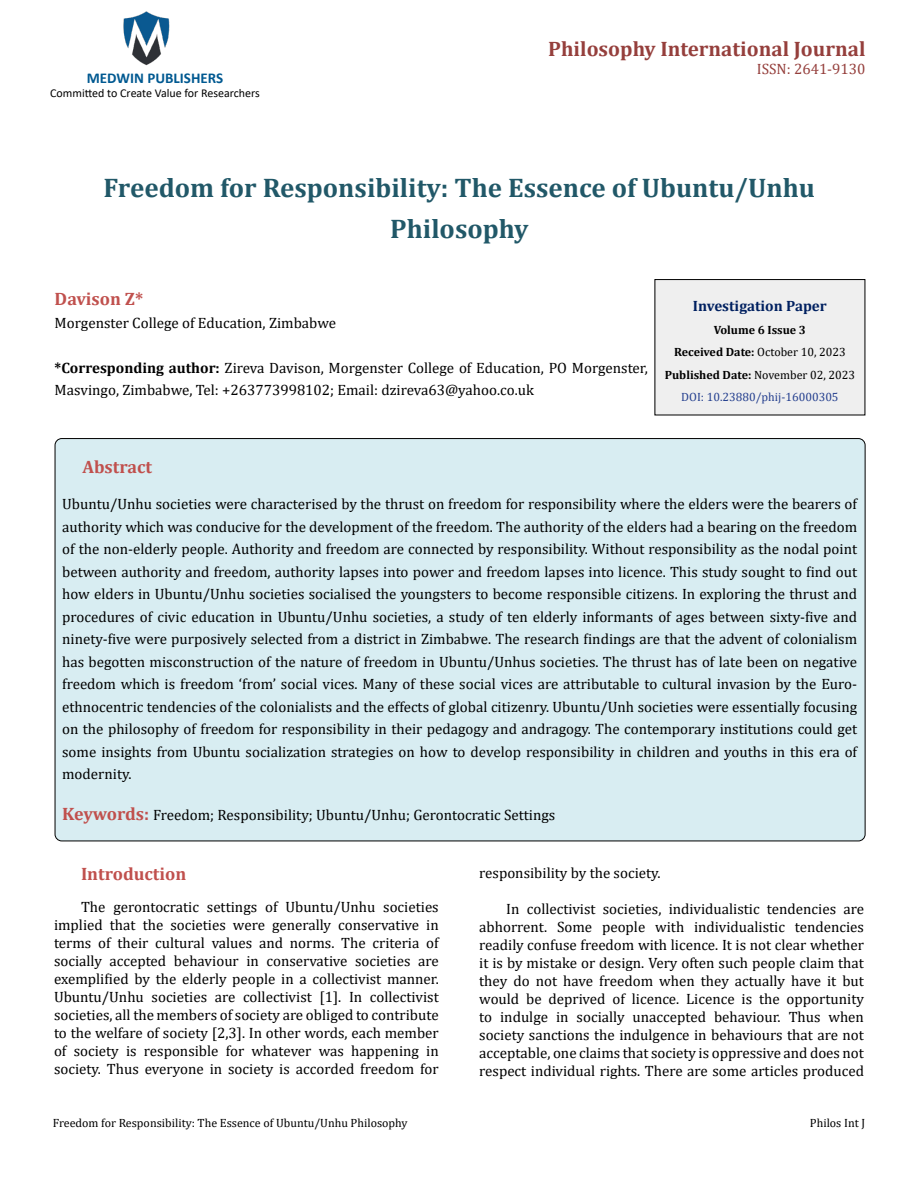
<style>
.page{position:relative;width:918px;height:1188px;background:#fff}
.page>*{position:absolute;margin:0;border:0;box-sizing:border-box;transform-origin:0 0}
.t1{font:700 27px/40.5px "Cambria";color:#215868;text-align:center}
.t2{font:700 21px "Cambria";color:#953f3c}
.t3{font:700 18px "Cambria";color:#c0504d}
.t4{font:15px/18px "Cambria";color:#000;text-align:justify}
.t5{font:700 15px "Cambria";color:#002060}
.t6{font:700 15px "Calibri";color:#005991}
.t7{font:15px "Cambria";color:#953f3c}
.t8{font:700 12px/22.5px "Cambria";color:#000;text-align:center}
.t9{font:12px "Cambria";color:#000}
.t10{font:12px "Calibri";color:#000}
.s1{font-weight:700}
.s2{font-weight:400}
.s3{font-weight:400;color:#25408f}
.s4{font-weight:700;font-size:18px;color:#c0504d}
</style>
<div class="page">
<img style="left:123px;top:11px;width:47px;height:55px">
<div style="left:655px;top:280px;width:210px;height:135px;background:#efefef"></div>
<div style="left:655px;top:279px;width:210px;height:136px;border:1px solid #000"></div>
<div style="left:55px;top:439px;width:810px;height:402px;background:#d8edf2;border-radius:7px"></div>
<p class="t6" style="left:87px;top:67px;width:138px">MEDWIN PUBLISHERS</p>
<p class="t10" style="left:50px;top:85px;width:211px">Committed to Create Value for Researchers</p>
<h2 class="t2" style="left:548px;top:34px;width:319px">Philosophy International Journal</h2>
<p class="t7" style="left:757px;top:60px;width:110px">ISSN: 2641-9130</p>
<h1 class="t1" style="left:104px;top:167px;width:713px">Freedom for Responsibility: The Essence of Ubuntu/Unhu<br>Philosophy</h1>
<p class="t3" style="left:55px;top:286px;width:90px">Davison Z*</p>
<p class="t4" style="left:55px;top:313px;width:283px">Morgenster College of Education, Zimbabwe</p>
<p class="t4" style="left:55px;top:356px;width:595px;line-height:22.5px"><span class="s1">*Corresponding author:</span> Zireva Davison, Morgenster College of Education, PO Morgenster,<br>Masvingo, Zimbabwe, Tel: +263773998102; Email: dzireva63@yahoo.co.uk</p>
<p class="t5" style="left:693px;top:295px;width:135px">Investigation Paper</p>
<p class="t8" style="left:665px;top:318px;width:192px">Volume 6 Issue 3<br>Received Date: <span class="s2">October 10, 2023<br></span>Published Date: <span class="s2">November 02, 2023<br></span><span class="s3">DOI: 10.23880/phij-16000305</span></p>
<p class="t3" style="left:82px;top:454px;width:71px">Abstract</p>
<p class="t4" style="left:62px;top:493px;width:797px;line-height:22.5px">Ubuntu/Unhu societies were characterised by the thrust on freedom for responsibility where the elders were the bearers of authority which was conducive for the development of the freedom. The authority of the elders had a bearing on the freedom of the non-elderly people. Authority and freedom are connected by responsibility. Without responsibility as the nodal point between authority and freedom, authority lapses into power and freedom lapses into licence. This study sought to find out how elders in Ubuntu/Unhu societies socialised the youngsters to become responsible citizens. In exploring the thrust and procedures of civic education in Ubuntu/Unhu societies, a study of ten elderly informants of ages between sixty-five and ninety-five were purposively selected from a district in Zimbabwe. The research findings are that the advent of colonialism has begotten misconstruction of the nature of freedom in Ubuntu/Unhus societies. The thrust has of late been on negative freedom which is freedom ‘from’ social vices. Many of these social vices are attributable to cultural invasion by the Euro&shy;ethnocentric tendencies of the colonialists and the effects of global citizenry. Ubuntu/Unh societies were essentially focusing on the philosophy of freedom for responsibility in their pedagogy and andragogy. The contemporary institutions could get some insights from Ubuntu socialization strategies on how to develop responsibility in children and youths in this era of modernity.</p>
<p class="t4" style="left:62px;top:805px;width:495px"><span class="s4">Keywords:</span> Freedom; Responsibility; Ubuntu/Unhu; Gerontocratic Settings</p>
<p class="t3" style="left:81px;top:861px;width:107px">Introduction</p>
<p class="t4" style="left:54px;top:897px;width:386px;text-indent:27px">The gerontocratic settings of Ubuntu/Unhu societies implied that the societies were generally conservative in terms of their cultural values and norms. The criteria of socially accepted behaviour in conservative societies are exemplified by the elderly people in a collectivist manner.<br>Ubuntu/Unhu societies are collectivist [1]. In collectivist societies, all the members of society are obliged to contribute to the welfare of society [2,3]. In other words, each member of society is responsible for whatever was happening in society. Thus everyone in society is accorded freedom for</p>
<p class="t4" style="left:479px;top:864px;width:183px">responsibility by the society.</p>
<p class="t4" style="left:479px;top:900px;width:386px;text-indent:27px">In collectivist societies, individualistic tendencies are abhorrent. Some people with individualistic tendencies readily confuse freedom with licence. It is not clear whether it is by mistake or design. Very often such people claim that they do not have freedom when they actually have it but would be deprived of licence. Licence is the opportunity to indulge in socially unaccepted behaviour. Thus when society sanctions the indulgence in behaviours that are not acceptable, one claims that society is oppressive and does not respect individual rights. There are some articles produced</p>
<p class="t9" style="left:53px;top:1116px;width:356px">Freedom for Responsibility: The Essence of Ubuntu/Unhu Philosophy</p>
<p class="t9" style="left:810px;top:1116px;width:57px">Philos Int J</p>
</div>
